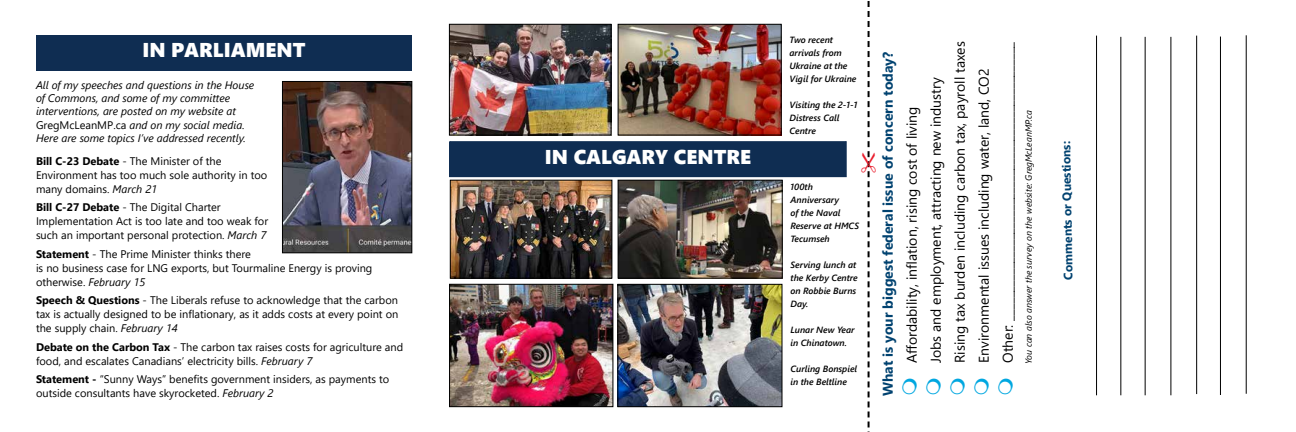
<style>
.page{position:relative;width:1296px;height:432px;background:#fff}
.page>*{position:absolute;margin:0;border:0;box-sizing:border-box;transform-origin:0 0}
.t1{font:20px "Segoe UI Black";color:#fff}
.t2{font:14px/24px "Segoe UI";color:#000}
.t3{font:700 14px "Segoe UI";color:#004270}
.t4{font:700 12px "Segoe UI";color:#004270}
.t5{font:11px/14px "Segoe UI";color:#000}
.t6{font:italic 11px/13.2px "Segoe UI";color:#000}
.t7{font:italic 600 9px/13px "Segoe UI";color:#000}
.t8{font:italic 9px "Segoe UI";color:#000}
.s1{font-style:normal}
.s2{font-weight:700}
.s3{font-style:italic}
</style>
<div class="page">
<hr style="left:1096px;top:36px;width:1px;height:359px;background:#000">
<hr style="left:1120px;top:37px;width:1px;height:358px;background:#000">
<hr style="left:1145px;top:37px;width:1px;height:358px;background:#000">
<hr style="left:1170px;top:37px;width:1px;height:358px;background:#000">
<hr style="left:1196px;top:36px;width:1px;height:358px;background:#000">
<hr style="left:1220px;top:37px;width:1px;height:358px;background:#000">
<hr style="left:1246px;top:35px;width:1px;height:359px;background:#000">
<div style="left:450px;top:142px;width:396px;height:35px;background:#0f2d52"></div>
<div style="left:449px;top:141px;width:398px;height:36px;border:1px solid #0f2d52"></div>
<div style="left:36px;top:35px;width:376px;height:36px;background:#0f2d52"></div>
<img style="left:284px;top:83px;width:126px;height:168px">
<div style="left:282px;top:81px;width:130px;height:172px;border:1px solid #000"></div>
<img style="left:619px;top:286px;width:161px;height:119px">
<div style="left:617px;top:284px;width:165px;height:123px;border:1px solid #000"></div>
<img style="left:451px;top:286px;width:160px;height:119px">
<div style="left:449px;top:284px;width:164px;height:123px;border:1px solid #000"></div>
<img style="left:620px;top:26px;width:160px;height:108px">
<div style="left:618px;top:24px;width:164px;height:112px;border:1px solid #000"></div>
<img style="left:452px;top:182px;width:158px;height:95px">
<div style="left:450px;top:180px;width:162px;height:99px;border:1px solid #000"></div>
<img style="left:451px;top:26px;width:159px;height:108px">
<div style="left:449px;top:24px;width:163px;height:112px;border:1px solid #000"></div>
<img style="left:620px;top:182px;width:161px;height:95px">
<div style="left:618px;top:180px;width:165px;height:99px;border:1px solid #000"></div>
<svg style="left:867px;top:1px;width:3px;height:431px"></svg>
<h1 class="t1" style="left:142px;top:36px;width:165px">IN PARLIAMENT</h1>
<p class="t6" style="left:36px;top:77px;width:220px">All of my speeches and questions in the House of Commons, and some of my committee interventions, are posted on my website at <span class="s1">GregMcLeanMP.ca</span> and on my social media.<br>Here are some topics I’ve addressed recently.</p>
<p class="t5" style="left:36px;top:153px;width:233px"><span class="s2">Bill C-23 Debate</span> - The Minister of the<br>Environment has too much sole authority in too many domains. <span class="s3">March 21</span></p>
<p class="t5" style="left:36px;top:199px;width:234px"><span class="s2">Bill C-27 Debate</span> - The Digital Charter<br>Implementation Act is too late and too weak for such an important personal protection. <span class="s3">March 7</span></p>
<p class="t5" style="left:36px;top:246px;width:338px"><span class="s2">Statement</span> - The Prime Minister thinks there<br>is no business case for LNG exports, but Tourmaline Energy is proving otherwise. <span class="s3">February 15</span></p>
<p class="t5" style="left:36px;top:292px;width:364px;text-align:justify"><span class="s2">Speech &amp; Questions</span> - The Liberals refuse to acknowledge that the carbon tax is actually designed to be inflationary, as it adds costs at every point on the supply chain. <span class="s3">February 14</span></p>
<p class="t5" style="left:36px;top:339px;width:369px"><span class="s2">Debate on the Carbon Tax</span> - The carbon tax raises costs for agriculture and food, and escalates Canadians’ electricity bills. <span class="s3">February 7</span></p>
<p class="t5" style="left:36px;top:371px;width:355px"><span class="s2">Statement -</span> “Sunny Ways” benefits government insiders, as payments to outside consultants have skyrocketed. <span class="s3">February 2</span></p>
<h1 class="t1" style="left:545px;top:142px;width:208px">IN CALGARY CENTRE</h1>
<p class="t7" style="left:790px;top:31px;width:68px">Two recent arrivals from<br>Ukraine at the<br>Vigil for Ukraine</p>
<p class="t7" style="left:790px;top:96px;width:69px">Visiting the 2-1-1<br>Distress Call<br>Centre</p>
<p class="t7" style="left:791px;top:179px;width:70px">100th<br>Anniversary<br>of the Naval<br>Reserve at HMCS<br>Tecumseh</p>
<p class="t7" style="left:791px;top:257px;width:69px">Serving lunch at the Kerby Centre on Robbie Burns<br>Day.</p>
<p class="t7" style="left:791px;top:322px;width:65px">Lunar New Year in Chinatown.</p>
<p class="t7" style="left:791px;top:361px;width:68px">Curling Bonspiel in the Beltline</p>
<p class="t3" style="left:875px;top:396px;width:345px;rotate:-90deg">What is your biggest federal issue of concern today?</p>
<p class="t2" style="left:899px;top:363px;width:323px;rotate:-90deg">Affordability, inflation, rising cost of living<br>Jobs and employment, attracting new industry Rising tax burden including carbon tax, payroll taxes Environmental issues including water, land, CO2<br>Other: ________________________________________________</p>
<p class="t8" style="left:1020px;top:364px;width:255px;rotate:-90deg">You can also answer the survey on the website: GregMcLeanMP.ca</p>
<p class="t4" style="left:1057px;top:280px;width:140px;rotate:-91deg">Comments or Questions:</p>
</div>
